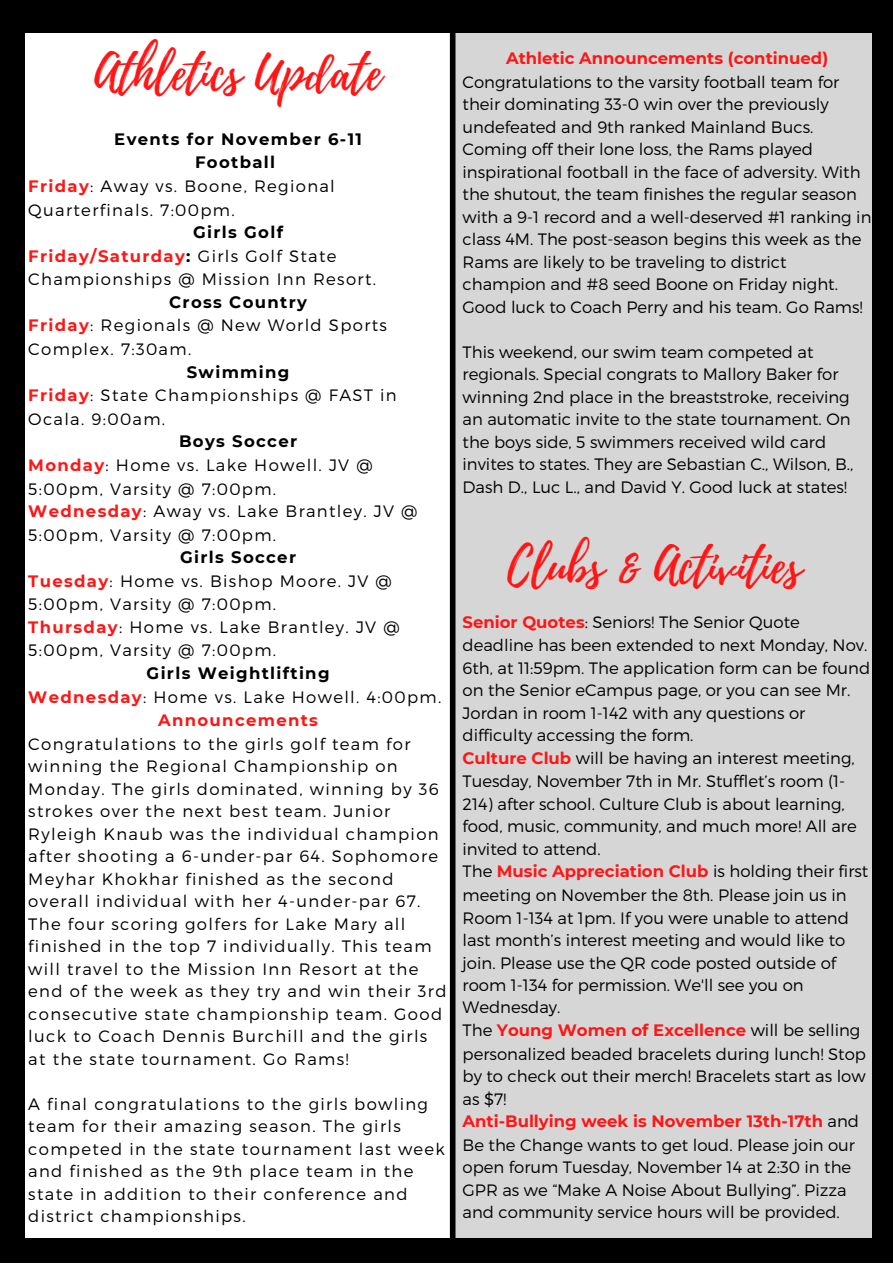
<style>
.page{position:relative;width:893px;height:1264px;background:#fff}
.page>*{position:absolute;margin:0;border:0;box-sizing:border-box;transform-origin:0 0}
.t1{font:48px "Playlist Script";color:#ff1616}
.t2{font:300 16.5px/22.5px "Montserrat";color:#000}
.t3{font:300 16.5px/22.5px "Montserrat";letter-spacing:.08em;color:#000}
.t4{font:300 16.5px/22.8px "Montserrat";color:#010101}
.t5{font:700 16.5px "Montserrat";letter-spacing:.08em;color:#000}
.t6{font:700 16.5px "Montserrat";color:#ff1616}
.t7{font:700 16.5px "Montserrat";letter-spacing:.08em;color:#ff1616}
.s1{font-weight:700;color:#ff1616}
.s2{font-weight:700}
</style>
<div class="page">
<div style="left:0;top:0;width:892px;height:1262px;background:#000"></div>
<div style="left:25px;top:33px;width:846px;height:1204px;background:#fff"></div>
<div style="left:452px;top:33px;width:419px;height:1204px;background:#d6d6d6"></div>
<div style="left:450px;top:32px;width:5px;height:1227px;background:#000"></div>
<p class="t1" style="left:94px;top:39px;width:288px">Athletics Update</p>
<p class="t5" style="left:114px;top:129px;width:249px">Events for November 6-11</p>
<p class="t5" style="left:195px;top:152px;width:81px">Football</p>
<p class="t3" style="left:28px;top:173px;width:308px;line-height:23.5px"><span class="s1">Friday</span>: Away vs. Boone, Regional<br>Quarterfinals. 7:00pm.</p>
<p class="t5" style="left:193px;top:222px;width:91px">Girls Golf</p>
<p class="t3" style="left:28px;top:243px;width:349px;line-height:23.5px"><span class="s1">Friday/Saturday</span><span class="s2">:</span> Girls Golf State<br>Championships @ Mission Inn Resort.</p>
<p class="t5" style="left:169px;top:292px;width:139px">Cross Country</p>
<p class="t3" style="left:28px;top:313px;width:360px;line-height:23.5px"><span class="s1">Friday</span>: Regionals @ New World Sports<br>Complex. 7:30am.</p>
<p class="t5" style="left:187px;top:361px;width:104px">Swimming</p>
<p class="t3" style="left:28px;top:383px;width:370px;line-height:23.5px"><span class="s1">Friday</span>: State Championships @ FAST in<br>Ocala. 9:00am.</p>
<p class="t5" style="left:179px;top:431px;width:120px">Boys Soccer</p>
<p class="t3" style="left:28px;top:452px;width:346px;line-height:23.5px"><span class="s1">Monday</span>: Home vs. Lake Howell. JV @<br>5:00pm, Varsity @ 7:00pm.</p>
<p class="t3" style="left:28px;top:498px;width:390px;line-height:23.5px"><span class="s1">Wednesday</span>: Away vs. Lake Brantley. JV @<br>5:00pm, Varsity @ 7:00pm.</p>
<p class="t5" style="left:180px;top:547px;width:117px">Girls Soccer</p>
<p class="t3" style="left:28px;top:568px;width:365px;line-height:23.5px"><span class="s1">Tuesday</span>: Home vs. Bishop Moore. JV @<br>5:00pm, Varsity @ 7:00pm.</p>
<p class="t3" style="left:28px;top:614px;width:373px;line-height:23.5px"><span class="s1">Thursday</span>: Home vs. Lake Brantley. JV @<br>5:00pm, Varsity @ 7:00pm.</p>
<p class="t5" style="left:147px;top:663px;width:184px">Girls Weightlifting</p>
<p class="t3" style="left:28px;top:684px;width:414px"><span class="s1">Wednesday</span>: Home vs. Lake Howell. 4:00pm.</p>
<p class="t7" style="left:158px;top:710px;width:161px">Announcements</p>
<p class="t3" style="left:28px;top:731px;width:419px">Congratulations to the girls golf team for winning the Regional Championship on Monday. The girls dominated, winning by 36 strokes over the next best team. Junior Ryleigh Knaub was the individual champion after shooting a 6-under-par 64. Sophomore Meyhar Khokhar finished as the second overall individual with her 4-under-par 67.<br>The four scoring golfers for Lake Mary all finished in the top 7 individually. This team will travel to the Mission Inn Resort at the end of the week as they try and win their 3rd consecutive state championship team. Good luck to Coach Dennis Burchill and the girls at the state tournament. Go Rams!</p>
<p class="t3" style="left:28px;top:1091px;width:418px">A final congratulations to the girls bowling team for their amazing season. The girls competed in the state tournament last week and finished as the 9th place team in the state in addition to their conference and district championships.</p>
<p class="t6" style="left:506px;top:48px;width:324px">Athletic Announcements (continued)</p>
<p class="t2" style="left:462px;top:70px;width:410px">Congratulations to the varsity football team for their dominating 33-0 win over the previously undefeated and 9th ranked Mainland Bucs.<br>Coming off their lone loss, the Rams played inspirational football in the face of adversity. With the shutout, the team finishes the regular season with a 9-1 record and a well-deserved #1 ranking in class 4M. The post-season begins this week as the Rams are likely to be traveling to district champion and #8 seed Boone on Friday night.<br>Good luck to Coach Perry and his team. Go Rams!</p>
<p class="t2" style="left:462px;top:340px;width:392px">This weekend, our swim team competed at regionals. Special congrats to Mallory Baker for winning 2nd place in the breaststroke, receiving an automatic invite to the state tournament. On the boys side, 5 swimmers received wild card invites to states. They are Sebastian C., Wilson, B., Dash D., Luc L., and David Y. Good luck at states!</p>
<p class="t1" style="left:507px;top:531px;width:295px">Clubs &amp; Activities</p>
<p class="t2" style="left:462px;top:609px;width:409px"><span class="s1">Senior Quotes</span>: Seniors! The Senior Quote deadline has been extended to next Monday, Nov.<br>6th, at 11:59pm. The application form can be found on the Senior eCampus page, or you can see Mr.<br>Jordan in room 1-142 with any questions or difficulty accessing the form.</p>
<p class="t2" style="left:462px;top:745px;width:395px"><span class="s1">Culture Club</span> will be having an interest meeting, Tuesday, November 7th in Mr. Stufflet’s room (1- 214) after school. Culture Club is about learning, food, music, community, and much more! All are invited to attend.</p>
<p class="t2" style="left:462px;top:859px;width:407px">The <span class="s1">Music Appreciation Club</span> is holding their first meeting on November the 8th. Please join us in Room 1-134 at 1pm. If you were unable to attend last month’s interest meeting and would like to join. Please use the QR code posted outside of room 1-134 for permission. We'll see you on Wednesday.</p>
<p class="t2" style="left:462px;top:1017px;width:405px">The <span class="s1">Young Women of Excellence</span> will be selling personalized beaded bracelets during lunch! Stop by to check out their merch! Bracelets start as low as $7!</p>
<p class="t4" style="left:462px;top:1108px;width:398px"><span class="s1">Anti-Bullying week is November 13th-17th</span> and Be the Change wants to get loud. Please join our open forum Tuesday, November 14 at 2:30 in the GPR as we “Make A Noise About Bullying”. Pizza and community service hours will be provided.</p>
</div>
